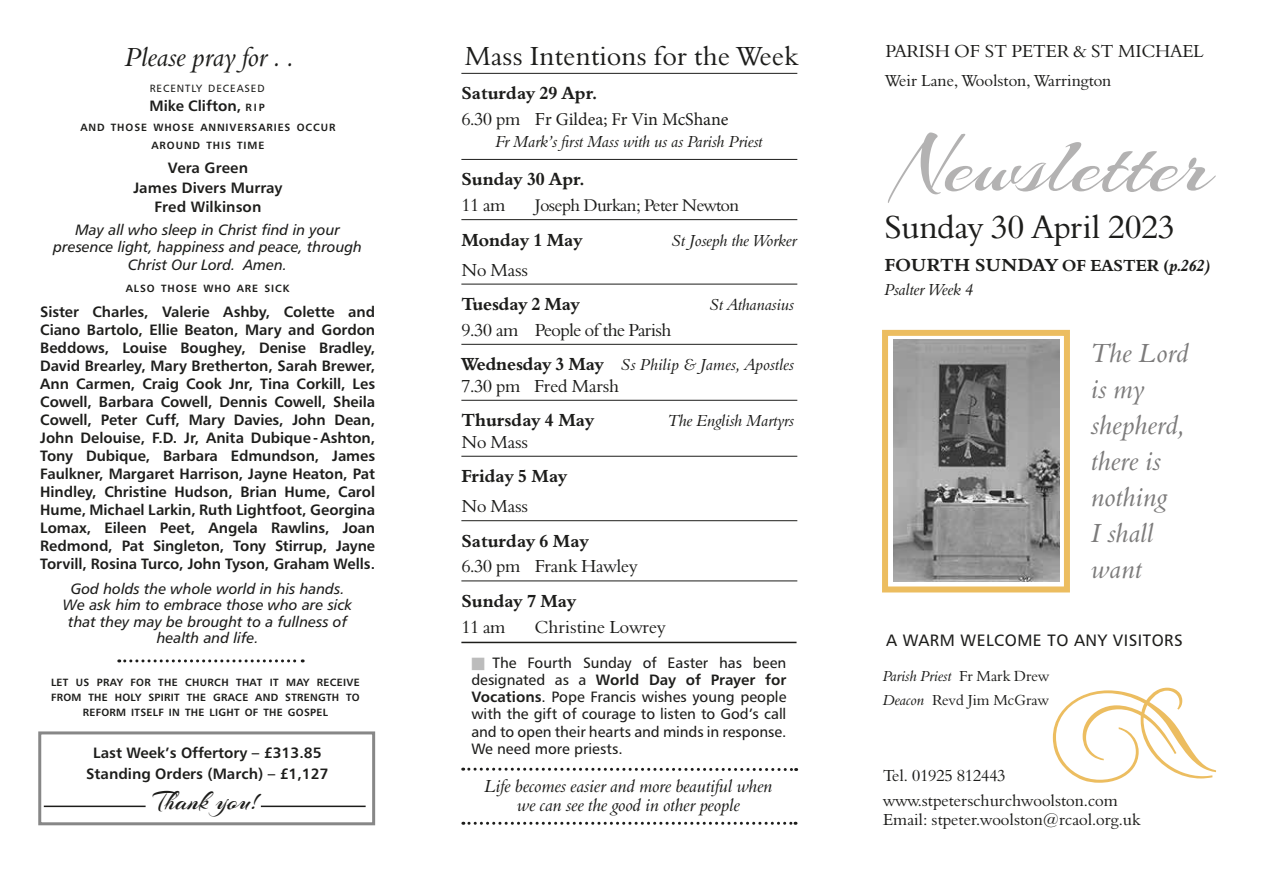
<style>
.page{position:relative;width:1263px;height:893px;background:#fff}
.page>*{position:absolute;margin:0;border:0;box-sizing:border-box;transform-origin:0 0}
.t1{font:142.5px "Type Embellishments One Let Plain";color:#ecbd60}
.t2{font:87px "Arizonia";color:#b3b2b2}
.t3{font:33px "Aldine 401 BT Roman A";color:#1d1d1b}
.t4{font:27px/36px "Aldine 401 BT Italic A";letter-spacing:.01em;color:#7c7b7b}
.t5{font:27px "Aldine 401 BT Roman A";letter-spacing:.01em;color:#1d1d1b}
.t6{font:27px "Aldine 401 BT Italic A";color:#1d1d1b}
.t7{font:27px "Arizonia";color:#1d1d1b}
.t8{font:18px "Aldine 401 BT Bold A";color:#1d1d1b}
.t9{font:18px "Aldine 401 BT Roman A";letter-spacing:-.01em;color:#1d1d1b}
.t10{font:18px/19.5px "Aldine 401 BT Italic A";color:#1d1d1b;text-align:center}
.t11{font:18px "Minion Pro";letter-spacing:-.005em;color:#1d1d1b}
.t12{font:18px "Aldine 401 BT Roman A";letter-spacing:-.03em;color:#1d1d1b}
.t13{font:17.4px "Aldine 401 BT Roman A";letter-spacing:-.03em;color:#1d1d1b}
.t14{font:16.5px "Aldine 401 BT Italic A";color:#1d1d1b}
.t15{font:16.5px/24px "Aldine 401 BT Roman A";color:#1d1d1b}
.t16{font:16.5px "Humanist 777 BT Roman B";letter-spacing:.03em;color:#1d1d1b}
.t17{font:15px/18px "Humanist 777 BT Bold B";color:#1d1d1b;text-align:center}
.t18{font:15px/16.5px "Humanist 777 BT Italic B";color:#1d1d1b;text-align:center}
.t19{font:15px/17.2px "Humanist 777 BT Roman B";color:#1d1d1b;text-align:justify}
.t20{font:15px "Aldine 401 BT Italic A";color:#1d1d1b}
.t21{font:15px "Aldine 401 BT Roman A";color:#1d1d1b}
.t22{font:10.5px/15px "Humanist 777 BT Bold B";letter-spacing:.03em;color:#1d1d1b;text-align:center}
.t23{font:10.5px/18px "Humanist 777 BT Bold B";letter-spacing:.085em;color:#1d1d1b;text-align:center}
.t24{font:10.5px "Humanist 777 BT Roman B";letter-spacing:.085em;color:#1d1d1b}
.s1{font-size:10.5px}
.s2{font-family:"Aldine 401 BT Roman A"}
.s3{font-family:"Aldine 401 BT Bold A";font-size:18px}
.s4{font-family:"Aldine 401 BT Italic A";color:#fff}
.s5{font-size:16.5px;color:#fff}
.s6{color:#bcbcbc}
.s7{font-family:"Humanist 777 BT Roman B"}
.s8{font-family:"Humanist 777 BT Bold B"}
.s9{font-size:16.5px}
.s10{font-family:"Aldine 401 BT Bold Italic A";font-size:16.5px}
.s11{font-family:"Aldine 401 BT Italic A"}
</style>
<div class="page">
<hr style="left:461px;top:73px;width:336px;height:1px;background:#1d1d1b">
<hr style="left:461px;top:159px;width:336px;height:1px;background:#1d1d1b">
<hr style="left:461px;top:219px;width:336px;height:1px;background:#1d1d1b">
<hr style="left:461px;top:284px;width:336px;height:1px;background:#1d1d1b">
<hr style="left:461px;top:344px;width:336px;height:1px;background:#1d1d1b">
<hr style="left:461px;top:400px;width:336px;height:1px;background:#1d1d1b">
<hr style="left:461px;top:456px;width:336px;height:1px;background:#1d1d1b">
<hr style="left:461px;top:520px;width:336px;height:1px;background:#1d1d1b">
<hr style="left:461px;top:580px;width:336px;height:1px;background:#1d1d1b">
<svg style="left:783px;top:158px;width:15px;height:2px"></svg>
<svg style="left:668px;top:219px;width:130px;height:66px"></svg>
<svg style="left:665px;top:399px;width:132px;height:2px"></svg>
<img style="left:893px;top:339px;width:166px;height:243px">
<div style="left:882px;top:330px;width:188px;height:262px;border:6px solid #ecbd60"></div>
<svg style="left:119px;top:659px;width:184px;height:3px"></svg>
<hr style="left:44px;top:806px;width:322px;height:1px;background:#1d1d1b">
<div style="left:146px;top:803px;width:115px;height:6px;background:#fff"></div>
<div style="left:38px;top:731px;width:337px;height:94px;border:3px solid #878787"></div>
<svg style="left:463px;top:768px;width:334px;height:3px"></svg>
<svg style="left:463px;top:822px;width:333px;height:3px"></svg>
<hr style="left:461px;top:642px;width:335px;height:1px;background:#1d1d1b">
<h3 class="t6" style="left:125px;top:41px;width:171px">Please pray for . .</h3>
<p class="t24" style="left:150px;top:82px;width:116px">RECENTLY DECEASED</p>
<p class="t17" style="left:149px;top:96px;width:117px">Mike Clifton, <span class="s1">R I P</span></p>
<p class="t23" style="left:80px;top:118px;width:257px">AND THOSE WHOSE ANNIVERSARIES OCCUR<br>AROUND THIS TIME</p>
<p class="t17" style="left:133px;top:158px;width:151px;line-height:19.5px">Vera Green<br>James Divers Murray<br>Fred Wilkinson</p>
<p class="t18" style="left:53px;top:222px;width:310px">May all who sleep in Christ find in your presence light, happiness and peace, through</p>
<p class="t18" style="left:128px;top:256px;width:161px">Christ Our Lord. Amen.</p>
<p class="t23" style="left:126px;top:279px;width:165px">ALSO THOSE WHO ARE SICK</p>
<p class="t17" style="left:40px;top:302px;width:336px;text-align:justify">Sister Charles, Valerie Ashby, Colette and Ciano Bartolo, Ellie Beaton, Mary and Gordon Beddows, Louise Boughey, Denise Bradley, David Brearley, Mary Bretherton, Sarah Brewer, Ann Carmen, Craig Cook Jnr, Tina Corkill, Les Cowell, Barbara Cowell, Dennis Cowell, Sheila Cowell, Peter Cuff, Mary Davies, John Dean, John Delouise, F.D. Jr, Anita Dubique -Ashton, Tony Dubique, Barbara Edmundson, James Faulkner, Margaret Harrison, Jayne Heaton, Pat Hindley, Christine Hudson, Brian Hume, Carol Hume, Michael Larkin, Ruth Lightfoot, Georgina Lomax, Eileen Peet, Angela Rawlins, Joan Redmond, Pat Singleton, Tony Stirrup, Jayne Torvill, Rosina Turco, John Tyson, Graham Wells.</p>
<p class="t18" style="left:63px;top:580px;width:291px">God holds the whole world in his hands.<br>We ask him to embrace those who are sick that they may be brought to a fullness of health and life.</p>
<p class="t22" style="left:51px;top:675px;width:310px">LET US PRAY FOR THE CHURCH THAT IT MAY RECEIVE<br>FROM THE HOLY SPIRIT THE GRACE AND STRENGTH TO<br>REFORM ITSELF IN THE LIGHT OF THE GOSPEL</p>
<p class="t17" style="left:86px;top:742px;width:244px;line-height:20.7px">Last Week’s Offertory – £313.85<br>Standing Orders (March) – £1,127</p>
<h3 class="t7" style="left:153px;top:782px;width:106px">Thank you!</h3>
<h3 class="t5" style="left:465px;top:40px;width:335px">Mass Intentions for the Week</h3>
<p class="t8" style="left:461px;top:82px;width:137px">Saturday 29 Apr.</p>
<p class="t11" style="left:461px;top:107px;width:269px"><span class="s2">6.30 pm F</span>r Gildea; Fr Vin McShane</p>
<p class="t14" style="left:496px;top:131px;width:269px">Fr Mark’s first Mass with us as Parish Priest</p>
<p class="t8" style="left:461px;top:168px;width:124px">Sunday 30 Apr.</p>
<p class="t9" style="left:461px;top:194px;width:46px">11 am</p>
<p class="t13" style="left:535px;top:195px;width:206px">Joseph Durkan; Peter Newton</p>
<p class="t8" style="left:461px;top:228px;width:123px">Monday 1 May</p>
<p class="t14" style="left:672px;top:230px;width:127px">St Joseph the Worker</p>
<p class="t9" style="left:461px;top:259px;width:68px">No Mass</p>
<p class="t8" style="left:461px;top:293px;width:120px">Tuesday 2 May</p>
<p class="t14" style="left:710px;top:294px;width:86px">St Athanasius</p>
<p class="t12" style="left:461px;top:319px;width:212px">9.30 am People of the Parish</p>
<p class="t14" style="left:461px;top:355px;width:335px"><span class="s3">Wednesday 3 May</span> Ss Philip &amp; James, Apostles</p>
<p class="t9" style="left:461px;top:375px;width:159px">7.30 pm Fred Marsh</p>
<p class="t8" style="left:461px;top:409px;width:134px">Thursday 4 May</p>
<p class="t14" style="left:668px;top:410px;width:128px">The English Martyrs</p>
<p class="t9" style="left:461px;top:431px;width:68px">No Mass</p>
<p class="t8" style="left:461px;top:465px;width:107px">Friday 5 May</p>
<p class="t9" style="left:461px;top:495px;width:68px">No Mass</p>
<p class="t8" style="left:461px;top:529px;width:129px">Saturday 6 May</p>
<p class="t9" style="left:461px;top:555px;width:178px">6.30 pm Frank Hawley</p>
<p class="t8" style="left:461px;top:590px;width:137px">Sunday 7 May <span class="s4">r</span><span class="s5">E</span></p>
<p class="t9" style="left:461px;top:616px;width:46px">11 am</p>
<p class="t9" style="left:535px;top:616px;width:132px">Christine Lowrey</p>
<p class="t19" style="left:471px;top:653px;width:317px"><span class="s6">■</span> The Fourth Sunday of Easter has been</p>
<p class="t17" style="left:471px;top:670px;width:317px"><span class="s7">designated as a</span> World Day of Prayer for</p>
<p class="t19" style="left:471px;top:688px;width:317px"><span class="s8">Vocations</span>. Pope Francis wishes young people with the gift of courage to listen to God’s call and to open their hearts and minds in response.<br>We need more priests.</p>
<p class="t10" style="left:485px;top:776px;width:290px">Life becomes easier and more beautiful when we can see the good in other people</p>
<p class="t9" style="left:885px;top:40px;width:320px">PARISH OF ST PETER &amp; ST MICHAEL</p>
<p class="t15" style="left:885px;top:68px;width:227px">Weir Lane, Woolston, Warrington</p>
<h2 class="t2" style="left:894px;top:102px;width:319px">Newsletter</h2>
<h3 class="t3" style="left:884px;top:207px;width:292px">Sunday 30 April 2023</h3>
<p class="t8" style="left:885px;top:254px;width:329px">FOURTH SUNDAY <span class="s9">OF EASTER (</span><span class="s10">p.262)</span></p>
<p class="t14" style="left:885px;top:280px;width:91px">Psalter Week 4</p>
<h3 class="t4" style="left:1092px;top:334px;width:99px">The Lord is my shepherd, there is nothing<br>I shall want</h3>
<p class="t16" style="left:886px;top:630px;width:298px">A WARM WELCOME TO ANY VISITORS</p>
<p class="t20" style="left:883px;top:667px;width:168px">Parish Priest <span class="s2">Fr Mark Drew</span></p>
<p class="t21" style="left:883px;top:691px;width:167px"><span class="s11">Deacon</span> Revd Jim McGraw</p>
<h1 class="t1" style="left:1046px;top:678px;width:178px">z</h1>
<p class="t15" style="left:883px;top:764px;width:236px">Tel. 01925 812443 www.stpeterschurchwoolston.com</p>
<p class="t15" style="left:883px;top:808px;width:258px">Email: stpeter.woolston@rcaol.org.uk</p>
</div>
